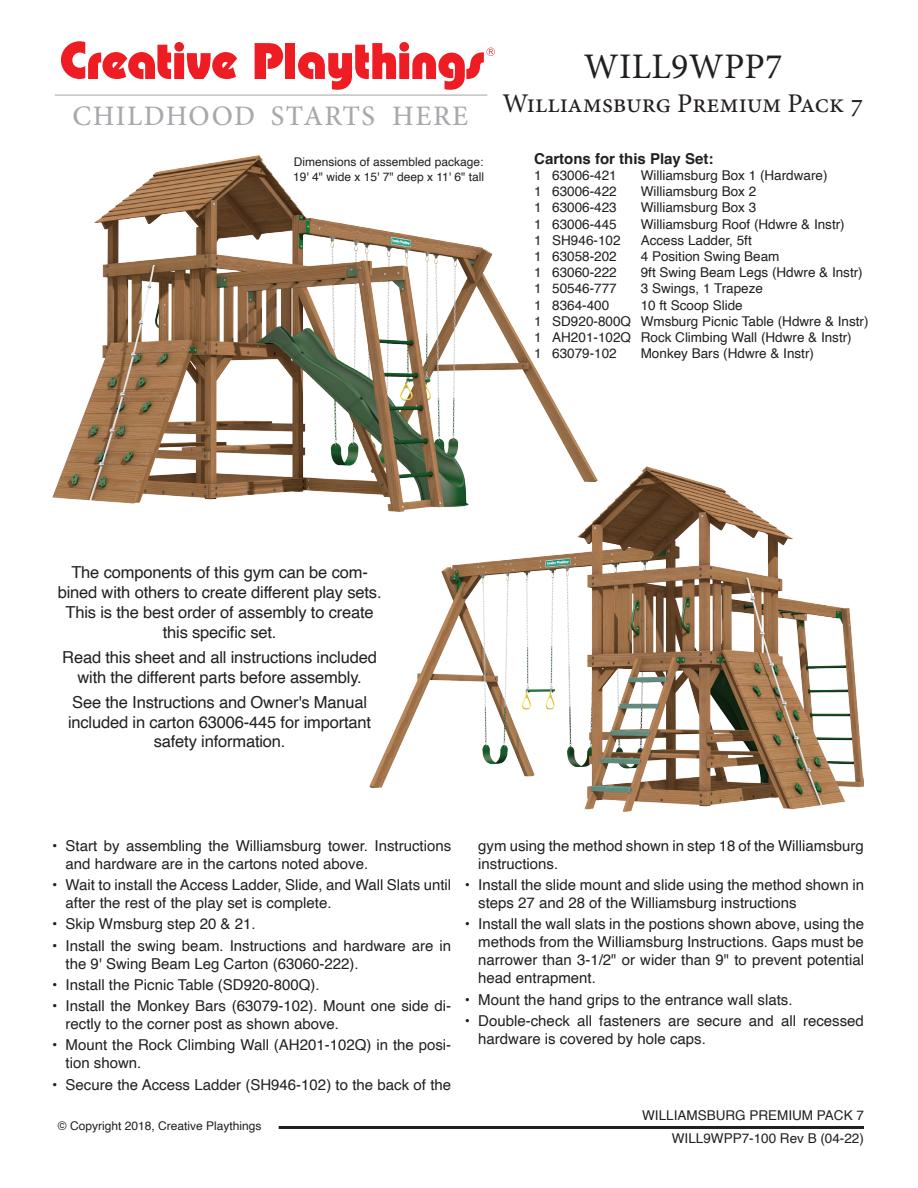
<style>
.page{position:relative;width:918px;height:1188px;background:#fff}
.page>*{position:absolute;margin:0;border:0;box-sizing:border-box;transform-origin:0 0}
.t1{font:36px "Minion Pro";letter-spacing:.01em;color:#231f20}
.t2{font:500 28.2px "Minion Pro";letter-spacing:.05em;color:#a8a9ad}
.t3{font:27px "Minion Pro";letter-spacing:-.005em;color:#231f20}
.t4{font:16.5px/19.8px "Helvetica";letter-spacing:-.01em;color:#231f20;text-align:center}
.t5{font:15px/18px "Helvetica";color:#231f20}
.t6{font:700 15px "Helvetica";color:#231f20}
.t7{font:13.5px/16.2px "Helvetica";color:#231f20;text-align:right}
.t8{font:12px/14.4px "Helvetica";color:#231f20}
</style>
<div class="page">
<hr style="left:279px;top:1126px;width:585px;height:3px;background:#231f20">
<svg style="left:255px;top:43px;width:28px;height:36px"></svg>
<div style="left:285px;top:43px;width:10px;height:36px;background:#ee1d23"></div>
<svg style="left:61px;top:41px;width:176px;height:38px"></svg>
<svg style="left:298px;top:42px;width:197px;height:48px"></svg>
<hr style="left:55px;top:95px;width:432px;height:1px;background:#a8a9ad">
<img style="left:369px;top:466px;width:495px;height:346px">
<img style="left:52px;top:156px;width:545px;height:355px">
<h2 class="t2" style="left:72px;top:97px;width:397px">CHILDHOOD STARTS HERE</h2>
<p class="t8" style="left:293px;top:155px;width:192px">Dimensions of assembled package:<br>19' 4" wide x 15' 7" deep x 11' 6" tall</p>
<h1 class="t1" style="left:584px;top:43px;width:200px">WILL9WPP7</h1>
<h3 class="t3" style="left:503px;top:86px;width:362px">Williamsburg Premium Pack 7</h3>
<p class="t6" style="left:534px;top:149px;width:181px">Cartons for this Play Set:</p>
<p class="t7" style="left:534px;top:168px;width:84px">1 63006-421</p>
<p class="t7" style="left:641px;top:168px;width:188px">Williamsburg Box 1 (Hardware)</p>
<p class="t7" style="left:534px;top:184px;width:84px">1 63006-422</p>
<p class="t7" style="left:641px;top:184px;width:117px">Williamsburg Box 2</p>
<p class="t7" style="left:534px;top:200px;width:84px">1 63006-423</p>
<p class="t7" style="left:641px;top:200px;width:117px">Williamsburg Box 3</p>
<p class="t7" style="left:534px;top:216px;width:84px">1 63006-445</p>
<p class="t7" style="left:641px;top:216px;width:206px">Williamsburg Roof (Hdwre &amp; Instr)</p>
<p class="t7" style="left:534px;top:232px;width:88px">1 SH946-102</p>
<p class="t7" style="left:641px;top:232px;width:113px">Access Ladder, 5ft</p>
<p class="t7" style="left:534px;top:249px;width:84px">1 63058-202</p>
<p class="t7" style="left:641px;top:249px;width:140px">4 Position Swing Beam</p>
<p class="t7" style="left:534px;top:265px;width:84px">1 63060-222</p>
<p class="t7" style="left:641px;top:265px;width:224px">9ft Swing Beam Legs (Hdwre &amp; Instr)</p>
<p class="t7" style="left:534px;top:281px;width:84px">1 50546-777</p>
<p class="t7" style="left:641px;top:281px;width:124px">3 Swings, 1 Trapeze</p>
<p class="t7" style="left:534px;top:297px;width:77px">1 8364-400</p>
<p class="t7" style="left:534px;top:297px;width:336px;text-align:left;text-indent:107px">10 ft Scoop Slide<br>1 SD920-800Q Wmsburg Picnic Table (Hdwre &amp; Instr)<br>1 AH201-102Q Rock Climbing Wall (Hdwre &amp; Instr)<br>1 63079-102</p>
<p class="t7" style="left:641px;top:346px;width:175px">Monkey Bars (Hdwre &amp; Instr)</p>
<p class="t4" style="left:58px;top:563px;width:325px">The components of this gym can be com&shy;bined with others to create different play sets.<br>This is the best order of assembly to create this specific set.</p>
<p class="t4" style="left:62px;top:648px;width:316px">Read this sheet and all instructions included with the different parts before assembly.</p>
<p class="t4" style="left:68px;top:693px;width:305px">See the Instructions and Owner's Manual included in carton 63006-445 for important safety information.</p>
<p class="t5" style="left:66px;top:837px;width:387px;text-indent:-14px">• Start by assembling the Williamsburg tower. Instructions and hardware are in the cartons noted above.</p>
<p class="t5" style="left:66px;top:876px;width:387px;text-indent:-14px">• Wait to install the Access Ladder, Slide, and Wall Slats until after the rest of the play set is complete.</p>
<p class="t5" style="left:52px;top:916px;width:205px">• Skip Wmsburg step 20 &amp; 21.</p>
<p class="t5" style="left:66px;top:937px;width:387px;text-indent:-14px">• Install the swing beam. Instructions and hardware are in the 9' Swing Beam Leg Carton (63060-222).</p>
<p class="t5" style="left:52px;top:976px;width:269px">• Install the Picnic Table (SD920-800Q).</p>
<p class="t5" style="left:66px;top:997px;width:387px;text-indent:-14px">• Install the Monkey Bars (63079-102). Mount one side di&shy;rectly to the corner post as shown above.</p>
<p class="t5" style="left:66px;top:1037px;width:387px;text-indent:-14px">• Mount the Rock Climbing Wall (AH201-102Q) in the posi&shy;tion shown.</p>
<p class="t5" style="left:52px;top:1076px;width:401px">• Secure the Access Ladder (SH946-102) to the back of the</p>
<p class="t8" style="left:58px;top:1119px;width:205px">© Copyright 2018, Creative Playthings</p>
<p class="t5" style="left:478px;top:837px;width:387px">gym using the method shown in step 18 of the Williamsburg instructions.</p>
<p class="t5" style="left:478px;top:876px;width:387px;text-indent:-14px">• Install the slide mount and slide using the method shown in steps 27 and 28 of the Williamsburg instructions</p>
<p class="t5" style="left:478px;top:916px;width:387px;text-align:justify;text-indent:-14px">• Install the wall slats in the postions shown above, using the methods from the Williamsburg Instructions. Gaps must be narrower than 3-1/2" or wider than 9" to prevent potential head entrapment.</p>
<p class="t5" style="left:465px;top:991px;width:329px">• Mount the hand grips to the entrance wall slats.</p>
<p class="t5" style="left:478px;top:1012px;width:387px;text-indent:-14px">• Double-check all fasteners are secure and all recessed hardware is covered by hole caps.</p>
<p class="t7" style="left:642px;top:1103px;width:223px;line-height:23.7px">WILLIAMSBURG PREMIUM PACK 7<br>WILL9WPP7-100 Rev B (04-22)</p>
</div>
